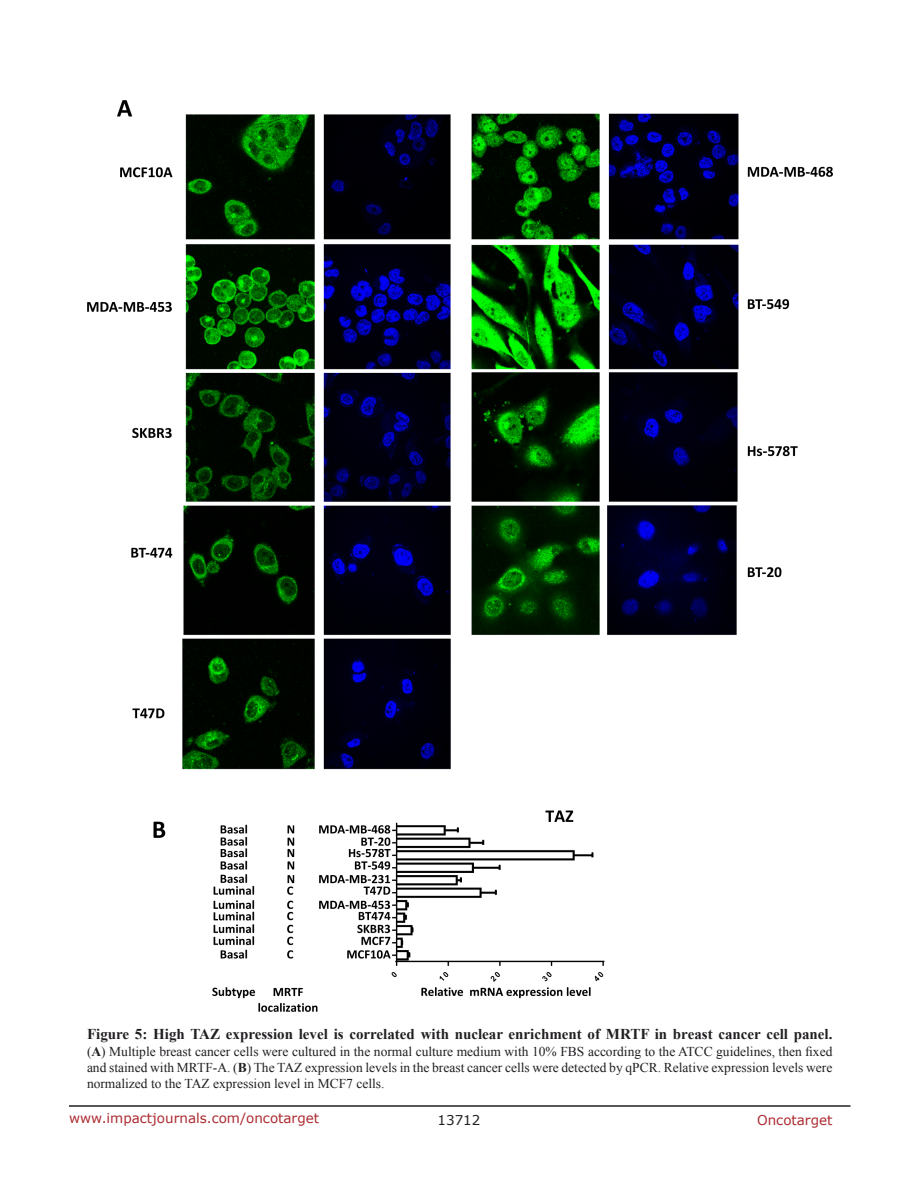
<style>
.page{position:relative;width:918px;height:1188px;background:#fff}
.page>*{position:absolute;margin:0;border:0;box-sizing:border-box;transform-origin:0 0}
.FigureText{font:700 15px "Times New Roman";color:#221f22}
.FigureText-2{font:13.5px/16.2px "Times New Roman";color:#221f22;text-align:justify}
.t1{font:13.5px "Verdana";color:#ac2b31}
.t2{font:13.5px "Verdana";color:#221f22}
.s1{font-weight:700}
</style>
<div class="page">
<hr style="left:69px;top:1105px;width:781px;height:2px;background:#231f20">
<img style="left:87px;top:101px;width:745px;height:910px">
<p class="FigureText" style="left:87px;top:1024px;width:747px">Figure 5: High TAZ expression level is correlated with nuclear enrichment of MRTF in breast cancer cell panel.</p>
<p class="FigureText-2" style="left:87px;top:1043px;width:747px">(<span class="s1">A</span>) Multiple breast cancer cells were cultured in the normal culture medium with 10% FBS according to the ATCC guidelines, then fixed and stained with MRTF-A. (<span class="s1">B</span>) The TAZ expression levels in the breast cancer cells were detected by qPCR. Relative expression levels were normalized to the TAZ expression level in MCF7 cells.</p>
<p class="t1" style="left:69px;top:1109px;width:252px">www.impactjournals.com/oncotarget</p>
<p class="t2" style="left:438px;top:1111px;width:44px">13712</p>
<p class="t1" style="left:757px;top:1111px;width:77px">Oncotarget</p>
</div>
